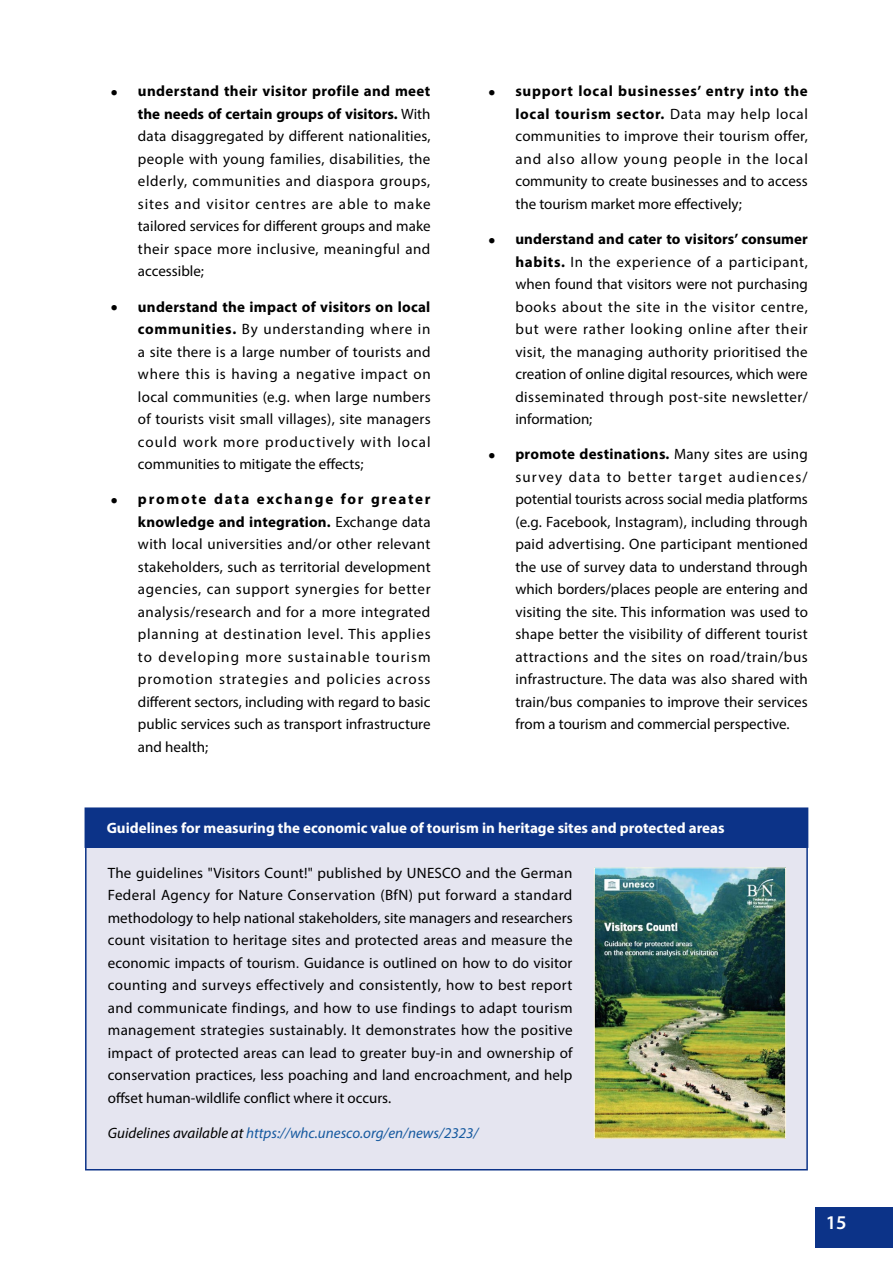
<style>
.page{position:relative;width:893px;height:1263px;background:#fff}
.page>*{position:absolute;margin:0;border:0;box-sizing:border-box;transform-origin:0 0}
.t1{font:600 19.5px "Myriad Pro";color:#fff}
.t2{font:15px/22.5px "Myriad Pro";color:#000;text-align:justify}
.t3{font:700 15px "Myriad Pro";color:#fefefe}
.t4{font:italic 15px "Myriad Pro";color:#15599f}
.s1{font-weight:700}
.s2{font-family:"Times New Roman"}
.s3{color:#000}
</style>
<div class="page">
<div style="left:816px;top:1207px;width:77px;height:41px;background:#0c3388"></div>
<div style="left:86px;top:829px;width:721px;height:341px;background:#e5e5f0"></div>
<div style="left:85px;top:808px;width:723px;height:39px;background:#0c3388"></div>
<div style="left:85px;top:807px;width:723px;height:41px;border:1px solid #0c3388"></div>
<img style="left:596px;top:869px;width:188px;height:267px">
<div style="left:594px;top:867px;width:192px;height:271px;border:1px solid #fef7e5"></div>
<p class="t2" style="left:138px;top:80px;width:294px;text-indent:-27px">• <span class="s1">understand their visitor profile and meet the needs of certain groups of visitors.</span> With data disaggregated by different nationalities, people with young families, disabilities, the elderly, communities and diaspora groups, sites and visitor centres are able to make tailored services for different groups and make their space more inclusive, meaningful and accessible;</p>
<p class="t2" style="left:138px;top:295px;width:294px;text-indent:-27px">• <span class="s1">understand the impact of visitors on local communities.</span> By understanding where in a site there is a large number of tourists and where this is having a negative impact on local communities (e.g. when large numbers of tourists visit small villages), site managers could work more productively with local communities to mitigate the effects;</p>
<p class="t2" style="left:138px;top:488px;width:294px;text-indent:-27px">• <span class="s1">promote data exchange for greater knowledge and integration.</span> Exchange data with local universities and/or other relevant stakeholders, such as territorial development agencies, can support synergies for better analysis/research and for a more integrated planning at destination level. This applies to developing more sustainable tourism promotion strategies and policies across different sectors, including with regard to basic public services such as transport infrastructure and health;</p>
<p class="t2" style="left:515px;top:80px;width:294px;text-indent:-27px">• <span class="s1">support local businesses’ entry into the local tourism sector.</span> Data may help local communities to improve their tourism offer, and also allow young people in the local community to create businesses and to access the tourism market more effectively;</p>
<p class="t2" style="left:515px;top:228px;width:294px;text-indent:-27px">• <span class="s1">understand and cater to visitors’ consumer habits.</span> In the experience of a participant, when found that visitors were not purchasing books about the site in the visitor centre, but were rather looking online after their visit, the managing authority prioritised the creation of online digital resources, which were disseminated through post-site newsletter/ information;</p>
<p class="t2" style="left:515px;top:443px;width:294px;text-indent:-27px">• <span class="s1">promote destinations.</span> Many sites are using survey data to better target audiences/ potential tourists across social media platforms (e.g. Facebook, Instagram), including through paid advertising. One participant mentioned the use of survey data to understand through which borders/places people are entering and visiting the site. This information was used to shape better the visibility of different tourist attractions and the sites on road/train/bus infrastructure. The data was also shared with train/bus companies to improve their services from a tourism and commercial perspective.</p>
<p class="t3" style="left:107px;top:818px;width:619px">Guidelines for measuring the economic value of tourism in heritage sites and protected areas</p>
<p class="t2" style="left:108px;top:861px;width:466px">The guidelines "Visitors Count!" published by UNESCO and the German Federal Agency for Nature Conservation (BfN) put forward a standard methodology to help national stakeholders, site managers and researchers count visitation to heritage sites and protected areas and measure the economic impacts of tourism<span class="s2">.</span> Guidance is outlined on how to do visitor counting and surveys effectively and consistently, how to best report and communicate findings, and how to use findings to adapt tourism management strategies sustainably. It demonstrates how the positive impact of protected areas can lead to greater buy-in and ownership of conservation practices, less poaching and land encroachment, and help offset human-wildlife conflict where it occurs.</p>
<p class="t4" style="left:108px;top:1124px;width:372px"><span class="s3">Guidelines available at</span> https://whc.unesco.org/en/news/2323/</p>
<h1 class="t1" style="left:826px;top:1210px;width:22px">15</h1>
</div>
